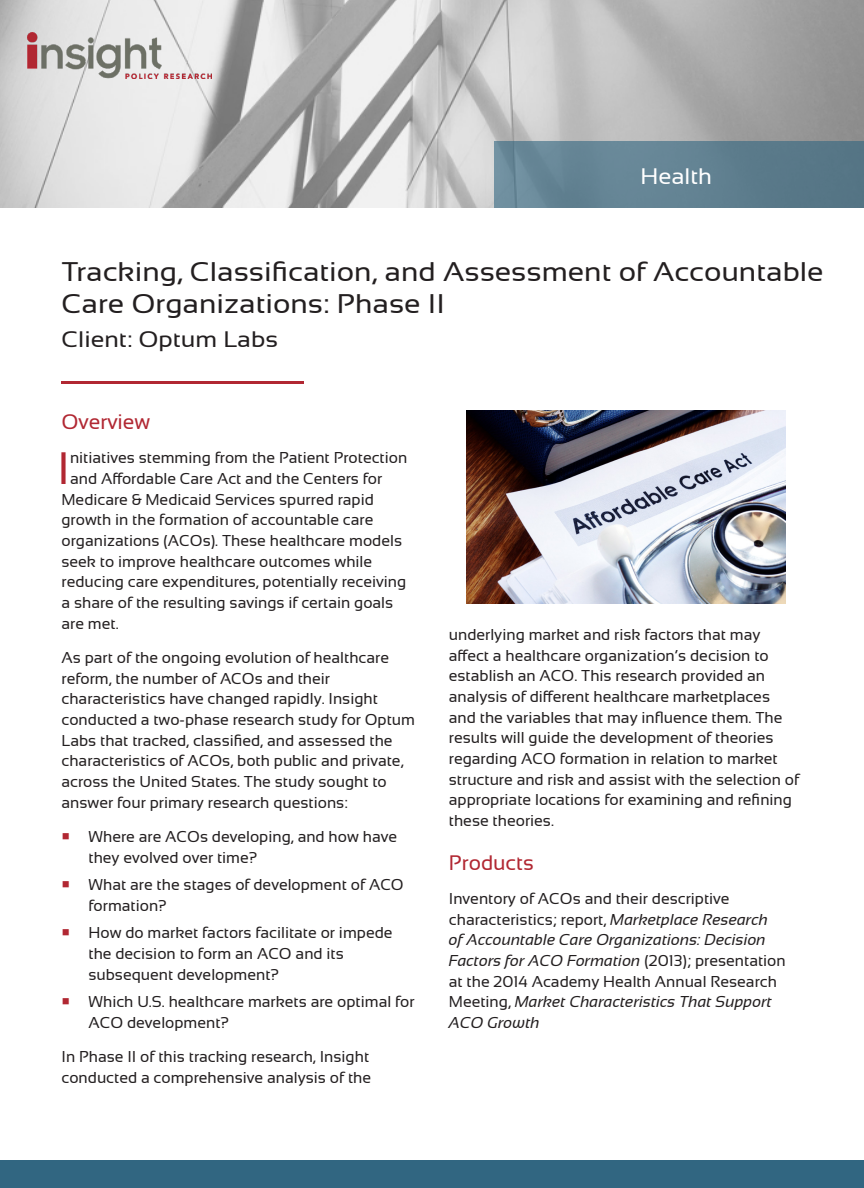
<style>
.page{position:relative;width:864px;height:1188px;background:#fff}
.page>*{position:absolute;margin:0;border:0;box-sizing:border-box;transform-origin:0 0}
.t1{font:45.45px "Sansation";color:#b12732}
.t2{font:27px/32.4px "Sansation";color:#231f20;scale:1.1 1}
.t3{font:22.5px "Sansation";color:#231f20;scale:1.1 1}
.t4{font:22.5px "Sansation";color:#fff;scale:1.05 1}
.t5{font:21px "Sansation";color:#b12732}
.t6{font:15.75px/20.7px "Sansation";color:#231f20}
.t7{font:italic 15.75px/20.7px "Sansation";color:#231f20}
.s1{color:#b12732}
.s2{font-style:normal}
</style>
<div class="page">
<div style="left:0;top:1161px;width:864px;height:27px;background:#316681"></div>
<img style="left:0;top:0;width:864px;height:207px">
<div style="left:495px;top:141px;width:369px;height:66px;background:linear-gradient(to right,#6d8d9d,#557585)"></div>
<hr style="left:62px;top:381px;width:242px;height:2px;background:#b12732">
<img style="left:27px;top:32px;width:184px;height:46px">
<img style="left:467px;top:410px;width:318px;height:194px">
<h3 class="t4" style="left:640px;top:164px;width:70px">Health</h3>
<h2 class="t2" style="left:62px;top:255px;width:694px">Tracking, Classification, and Assessment of Accountable<br>Care Organizations: Phase II</h2>
<h3 class="t3" style="left:62px;top:327px;width:198px">Client: Optum Labs</h3>
<h3 class="t5" style="left:62px;top:410px;width:90px">Overview</h3>
<h1 class="t1" style="left:57px;top:443px;width:14px">I</h1>
<p class="t6" style="left:70px;top:447px;width:339px">nitiatives stemming from the Patient Protection</p>
<p class="t6" style="left:70px;top:468px;width:314px">and Affordable Care Act and the Centers for</p>
<p class="t6" style="left:61px;top:489px;width:314px">Medicare &amp; Medicaid Services spurred rapid</p>
<p class="t6" style="left:61px;top:510px;width:313px">growth in the formation of accountable care</p>
<p class="t6" style="left:61px;top:530px;width:342px">organizations (ACOs). These healthcare models</p>
<p class="t6" style="left:61px;top:551px;width:312px">seek to improve healthcare outcomes while</p>
<p class="t6" style="left:61px;top:572px;width:346px">reducing care expenditures, potentially receiving</p>
<p class="t6" style="left:61px;top:592px;width:333px">a share of the resulting savings if certain goals</p>
<p class="t6" style="left:61px;top:613px;width:59px">are met.</p>
<p class="t6" style="left:61px;top:647px;width:355px">As part of the ongoing evolution of healthcare reform, the number of ACOs and their characteristics have changed rapidly. Insight conducted a two-phase research study for Optum Labs that tracked, classified, and assessed the characteristics of ACOs, both public and private, across the United States. The study sought to answer four primary research questions:</p>
<p class="t6" style="left:88px;top:826px;width:310px;text-indent:-27px"><span class="s1">○</span> Where are ACOs developing, and how have they evolved over time?</p>
<p class="t6" style="left:88px;top:874px;width:317px;text-indent:-27px"><span class="s1">○</span> What are the stages of development of ACO formation?</p>
<p class="t6" style="left:88px;top:923px;width:306px;text-indent:-27px"><span class="s1">○</span> How do market factors facilitate or impede the decision to form an ACO and its subsequent development?</p>
<p class="t6" style="left:88px;top:991px;width:328px;text-indent:-27px"><span class="s1">○</span> Which U.S. healthcare markets are optimal for<br>ACO development?</p>
<p class="t6" style="left:61px;top:1046px;width:311px">In Phase II of this tracking research, Insight conducted a comprehensive analysis of the</p>
<p class="t6" style="left:449px;top:624px;width:352px">underlying market and risk factors that may affect a healthcare organization’s decision to establish an ACO. This research provided an analysis of different healthcare marketplaces and the variables that may influence them. The results will guide the development of theories regarding ACO formation in relation to market structure and risk and assist with the selection of appropriate locations for examining and refining these theories.</p>
<h3 class="t5" style="left:449px;top:851px;width:86px">Products</h3>
<p class="t7" style="left:449px;top:888px;width:338px"><span class="s2">Inventory of ACOs and their descriptive characteristics; report,</span> Marketplace Research of Accountable Care Organizations: Decision Factors for ACO Formation <span class="s2">(2013); presentation at the 2014 Academy Health Annual Research Meeting,</span> Market Characteristics That Support ACO Growth</p>
</div>
